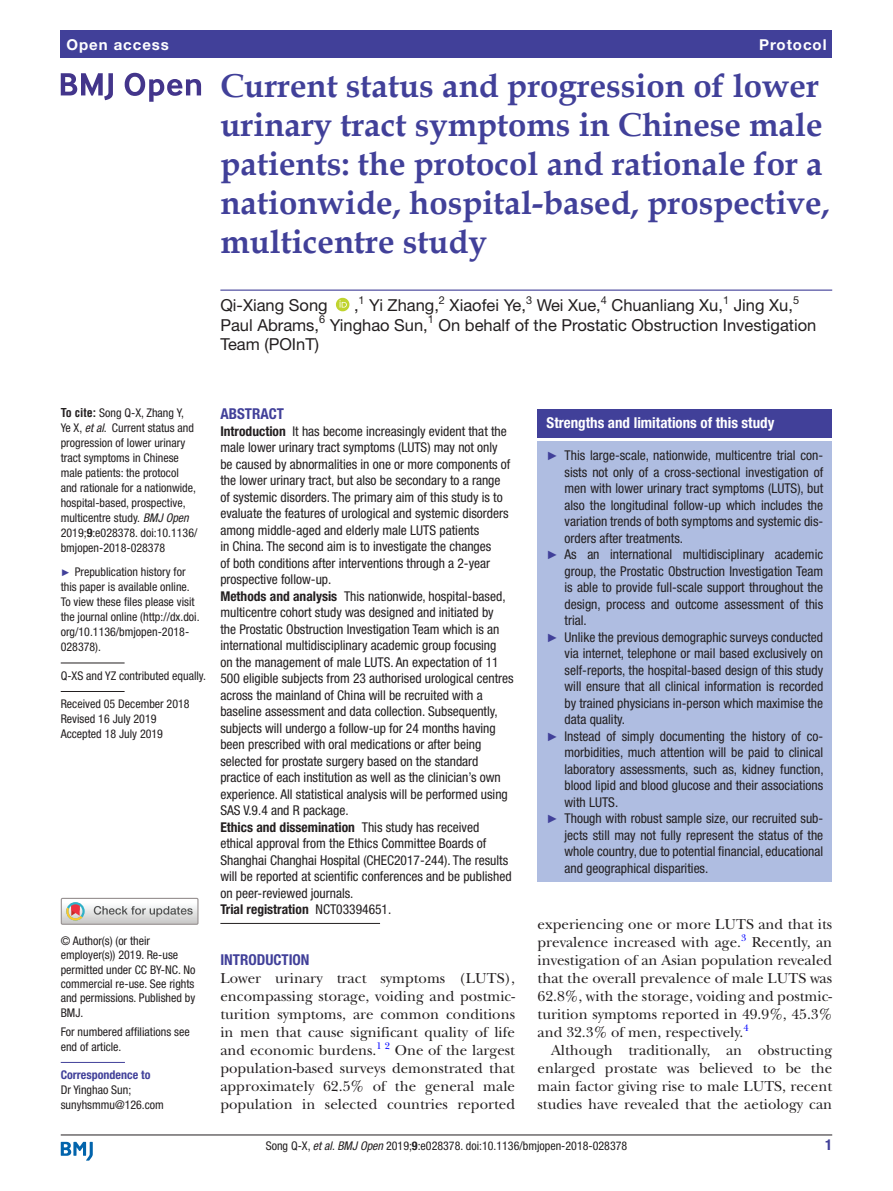
<style>
.page{position:relative;width:893px;height:1191px;background:#fff}
.page>*{position:absolute;margin:0;border:0;box-sizing:border-box;transform-origin:0 0}
.t1{font:700 33px/39px "Book Antiqua";color:#414099}
.t2{font:16.5px "Helvetica Neue LT Std";color:#231f20}
.t3{font:15px/18px "New Baskerville";color:#231f20;text-align:justify}
.t4{font:700 condensed 15px "Helvetica Neue LT Std";color:#fff}
.t5{font:700 condensed 15px "Helvetica Neue LT Std";color:#414099}
.t6{font:700 15px "Helvetica Neue LT Std";letter-spacing:.065em;color:#fff}
.t7{font:condensed 13.5px/16.5px "Helvetica Neue LT Std";color:#231f20}
.t8{font:condensed 12px/15px "Helvetica Neue LT Std";color:#231f20}
.t9{font:700 condensed 12px "Helvetica Neue LT Std";color:#414099}
.t10{font:10.95px "Helvetica Neue LT Std";color:#231f20}
.t11{font:9.9px "New Baskerville";color:#00f}
.s1{font-family:"Helvetica LT Std";font-weight:700}
.s2{font-style:italic}
.s3{font-weight:700}
.s4{font-family:"Arial";font-stretch:normal;font-size:9.75px;color:#414099}
.s5{font-family:"Arial";font-stretch:normal;font-size:12px;color:#414099}
</style>
<div class="page">
<hr style="left:61px;top:1134px;width:771px;height:1px;background:#231f20">
<svg style="left:61px;top:1141px;width:32px;height:19px"></svg>
<div style="left:61px;top:31px;width:771px;height:27px;background:#414099"></div>
<hr style="left:220px;top:289px;width:612px;height:2px;background:#414099">
<svg style="left:336px;top:298px;width:13px;height:13px"></svg>
<hr style="left:61px;top:662px;width:64px;height:1px;background:#231f20">
<hr style="left:61px;top:691px;width:64px;height:1px;background:#231f20">
<hr style="left:61px;top:1062px;width:64px;height:1px;background:#414099">
<svg style="left:61px;top:73px;width:52px;height:27px"></svg>
<svg style="left:125px;top:73px;width:76px;height:29px"></svg>
<div style="left:61px;top:897px;width:138px;height:27px;border:1px solid #969090"></div>
<svg style="left:61px;top:898px;width:137px;height:26px"></svg>
<hr style="left:220px;top:923px;width:160px;height:1px;background:#231f20">
<div style="left:538px;top:409px;width:294px;height:28px;background:#414099"></div>
<div style="left:538px;top:441px;width:294px;height:440px;background:#afbde1"></div>
<p class="t6" style="left:66px;top:35px;width:104px">Open access</p>
<p class="t6" style="left:759px;top:35px;width:69px">Protocol</p>
<h1 class="t1" style="left:220px;top:66px;width:611px">Current status and progression of lower urinary tract symptoms in Chinese male patients: the protocol and rationale for a nationwide, hospital-based, prospective, multicentre study</h1>
<p class="t2" style="left:220px;top:296px;width:109px">Qi-Xiang Song</p>
<p class="t2" style="left:354px;top:296px;width:6px">,</p>
<p class="t10" style="left:359px;top:293px;width:8px">1</p>
<p class="t2" style="left:369px;top:296px;width:71px">Yi Zhang,</p>
<p class="t10" style="left:439px;top:293px;width:8px">2</p>
<p class="t2" style="left:450px;top:296px;width:78px">Xiaofei Ye,</p>
<p class="t10" style="left:526px;top:293px;width:8px">3</p>
<p class="t2" style="left:537px;top:296px;width:66px">Wei Xue,</p>
<p class="t10" style="left:601px;top:293px;width:8px">4</p>
<p class="t2" style="left:611px;top:296px;width:113px">Chuanliang Xu,</p>
<p class="t10" style="left:723px;top:293px;width:8px">1</p>
<p class="t2" style="left:734px;top:296px;width:61px">Jing Xu,</p>
<p class="t10" style="left:793px;top:293px;width:8px">5</p>
<p class="t2" style="left:220px;top:315px;width:100px">Paul Abrams,</p>
<p class="t10" style="left:319px;top:313px;width:8px">6</p>
<p class="t2" style="left:330px;top:315px;width:100px">Yinghao Sun,</p>
<p class="t10" style="left:428px;top:313px;width:8px">1</p>
<p class="t2" style="left:439px;top:315px;width:379px">On behalf of the Prostatic Obstruction Investigation</p>
<p class="t2" style="left:220px;top:335px;width:100px">Team (POInT)</p>
<p class="t8" style="left:61px;top:405px;width:138px"><span class="s1">To cite:</span> Song Q-X, Zhang Y,<br>Ye X, <span class="s2">et al</span>. Current status and progression of lower urinary tract symptoms in Chinese male patients: the protocol and rationale for a nationwide, hospital-based, prospective, multicentre study. <span class="s2">BMJ Open<br></span>2019;<span class="s3">9</span>:e028378. doi:10.1136/ bmjopen-2018-028378</p>
<p class="t8" style="left:61px;top:564px;width:140px"><span class="s4">►</span> Prepublication history for this paper is available online.<br>To view these files please visit the journal online (http://dx.doi. org/10.1136/bmjopen-2018-<br>028378).</p>
<p class="t8" style="left:61px;top:668px;width:147px">Q-XS and YZ contributed equally.</p>
<p class="t8" style="left:61px;top:696px;width:130px">Received 05 December 2018<br>Revised 16 July 2019<br>Accepted 18 July 2019</p>
<p class="t8" style="left:61px;top:933px;width:136px;line-height:14.4px">© Author(s) (or their employer(s)) 2019. Re-use permitted under CC BY-NC. No commercial re-use. See rights and permissions. Published by<br>BMJ.</p>
<p class="t8" style="left:61px;top:1024px;width:130px">For numbered affiliations see end of article.</p>
<p class="t9" style="left:61px;top:1067px;width:91px">Correspondence to</p>
<p class="t8" style="left:61px;top:1082px;width:105px">Dr Yinghao Sun; sunyhsmmu@126.com</p>
<p class="t5" style="left:220px;top:405px;width:65px">Abstract</p>
<p class="t7" style="left:220px;top:423px;width:295px"><span class="s3">Introduction</span> It has become increasingly evident that the male lower urinary tract symptoms (LUTS) may not only<br>be caused by abnormalities in one or more components of the lower urinary tract, but also be secondary to a range<br>of systemic disorders. The primary aim of this study is to evaluate the features of urological and systemic disorders among middle-aged and elderly male LUTS patients<br>in China. The second aim is to investigate the changes<br>of both conditions after interventions through a 2-year prospective follow-up.<br><span class="s3">Methods and analysis</span> This nationwide, hospital-based, multicentre cohort study was designed and initiated by<br>the Prostatic Obstruction Investigation Team which is an international multidisciplinary academic group focusing<br>on the management of male LUTS. An expectation of 11<br>500 eligible subjects from 23 authorised urological centres across the mainland of China will be recruited with a baseline assessment and data collection. Subsequently, subjects will undergo a follow-up for 24 months having been prescribed with oral medications or after being selected for prostate surgery based on the standard practice of each institution as well as the clinician’s own experience. All statistical analysis will be performed using SAS V.9.4 and R package.<br><span class="s3">Ethics and dissemination</span> This study has received ethical approval from the Ethics Committee Boards of Shanghai Changhai Hospital (CHEC2017-244). The results will be reported at scientific conferences and be published on peer-reviewed journals.<br><span class="s3">Trial registration</span> NCT03394651.</p>
<p class="t5" style="left:220px;top:951px;width:91px">Introduction</p>
<p class="t3" style="left:220px;top:969px;width:296px">Lower urinary tract symptoms (LUTS), encompassing storage, voiding and postmic&shy;turition symptoms, are common conditions in men that cause significant quality of life and economic burdens.</p>
<p class="t11" style="left:377px;top:1039px;width:15px">1 2</p>
<p class="t3" style="left:220px;top:1041px;width:296px;text-indent:174px">One of the largest population-based surveys demonstrated that approximately 62.5% of the general male population in selected countries reported</p>
<p class="t4" style="left:547px;top:414px;width:229px">Strengths and limitations of this study</p>
<p class="t7" style="left:547px;top:447px;width:278px"><span class="s5">►</span> This large-scale, nationwide, multicentre trial con-</p>
<p class="t7" style="left:565px;top:463px;width:260px">sists not only of a cross-sectional investigation of</p>
<p class="t7" style="left:565px;top:480px;width:260px">men with lower urinary tract symptoms (LUTS), but</p>
<p class="t7" style="left:565px;top:496px;width:260px">also the longitudinal follow-up which includes the</p>
<p class="t7" style="left:565px;top:513px;width:260px">variation trends of both symptoms and systemic dis-</p>
<p class="t7" style="left:565px;top:529px;width:120px">orders after treatments.</p>
<p class="t7" style="left:547px;top:546px;width:278px"><span class="s5">►</span> As an international multidisciplinary academic</p>
<p class="t7" style="left:565px;top:562px;width:260px">group, the Prostatic Obstruction Investigation Team</p>
<p class="t7" style="left:565px;top:579px;width:260px">is able to provide full-scale support throughout the</p>
<p class="t7" style="left:565px;top:595px;width:260px">design, process and outcome assessment of this</p>
<p class="t7" style="left:565px;top:612px;width:24px">trial.</p>
<p class="t7" style="left:547px;top:628px;width:278px"><span class="s5">►</span> Unlike the previous demographic surveys conducted</p>
<p class="t7" style="left:565px;top:645px;width:260px">via internet, telephone or mail based exclusively on</p>
<p class="t7" style="left:565px;top:661px;width:260px">self-reports, the hospital-based design of this study</p>
<p class="t7" style="left:565px;top:678px;width:260px">will ensure that all clinical information is recorded</p>
<p class="t7" style="left:565px;top:694px;width:260px">by trained physicians in-person which maximise the</p>
<p class="t7" style="left:565px;top:711px;width:62px">data quality.</p>
<p class="t7" style="left:547px;top:727px;width:278px"><span class="s5">►</span> Instead of simply documenting the history of co-</p>
<p class="t7" style="left:565px;top:744px;width:260px">morbidities, much attention will be paid to clinical</p>
<p class="t7" style="left:565px;top:760px;width:261px">laboratory assessments, such as, kidney function,</p>
<p class="t7" style="left:565px;top:777px;width:260px">blood lipid and blood glucose and their associations</p>
<p class="t7" style="left:565px;top:793px;width:55px">with LUTS.</p>
<p class="t7" style="left:547px;top:810px;width:278px"><span class="s5">►</span> Though with robust sample size, our recruited sub-</p>
<p class="t7" style="left:565px;top:826px;width:260px">jects still may not fully represent the status of the</p>
<p class="t7" style="left:565px;top:843px;width:260px">whole country, due to potential financial, educational</p>
<p class="t7" style="left:565px;top:859px;width:145px">and geographical disparities.</p>
<p class="t3" style="left:538px;top:915px;width:296px">experiencing one or more LUTS and that its prevalence increased with age.<sup>3</sup> Recently, an investigation of an Asian population revealed that the overall prevalence of male LUTS was 62.8%, with the storage, voiding and postmic&shy;turition symptoms reported in 49.9%, 45.3% and 32.3% of men, respectively.<sup>4</sup></p>
<p class="t3" style="left:538px;top:1041px;width:296px;text-indent:14px">Although traditionally, an obstructing enlarged prostate was believed to be the main factor giving rise to male LUTS, recent studies have revealed that the aetiology can</p>
<p class="t8" style="left:266px;top:1137px;width:363px">Song Q-X, <span class="s2">et al</span>. <span class="s2">BMJ Open</span> 2019;<span class="s3">9</span>:e028378. doi:10.1136/bmjopen-2018-028378</p>
<p class="t5" style="left:825px;top:1135px;width:9px">1</p>
</div>
